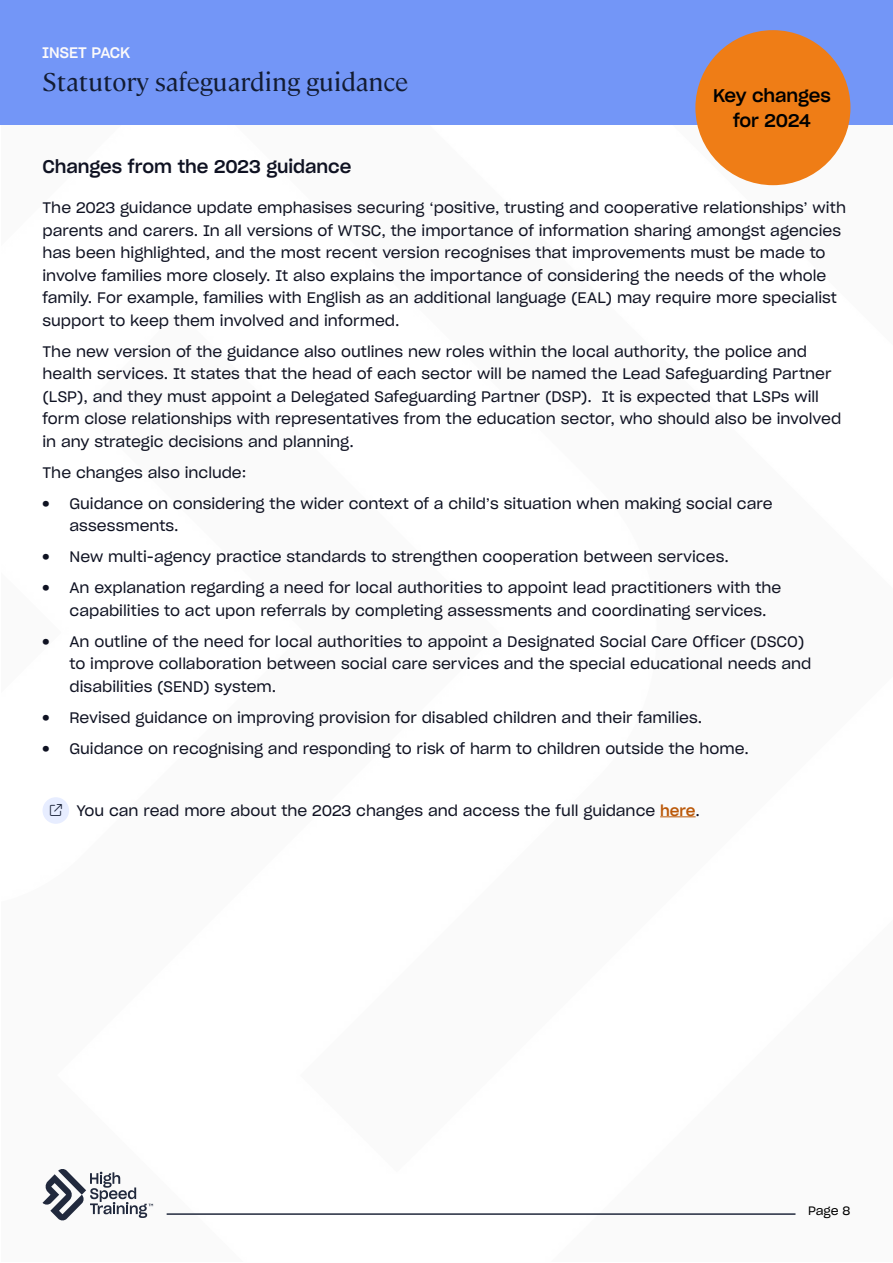
<style>
.page{position:relative;width:893px;height:1263px;background:#fff}
.page>*{position:absolute;margin:0;border:0;box-sizing:border-box;transform-origin:0 0}
.t1{font:25.5px "Cambon";color:#131c32}
.t2{font:18px "Sharp Grotesk Medium 20";color:#0f1222}
.t3{font:18px/25.2px "Sharp Grotesk Medium 20";letter-spacing:-.01em;color:#000;text-align:center}
.t4{font:15px/22.5px "Sharp Grotesk Book 20";color:#0f1222}
.t5{font:15px "Sharp Grotesk Medium 20";color:#fcfafa}
.t6{font:12px "Sharp Grotesk Book 20";color:#000}
.s1{font-family:"Cambon"}
.s2{color:#131c32}
.s3{font-family:"Sharp Grotesk Medium 20";color:#bb5808}
</style>
<div class="page">
<hr style="left:167px;top:1213px;width:628px;height:2px;background:#21293d">
<svg style="left:43px;top:1169px;width:110px;height:52px"></svg>
<div style="left:0;top:0;width:893px;height:124px;background:#7396f7"></div>
<hr style="left:660px;top:816px;width:36px;height:1px;background:#bb5808">
<div style="left:43px;top:797px;width:26px;height:27px;background:#e7edff;border-radius:50%"></div>
<div style="left:695px;top:30px;width:155px;height:155px;background:#ef7d16;border-radius:50%"></div>
<p class="t5" style="left:42px;top:40px;width:90px">INSET PACK</p>
<h1 class="t1" style="left:42px;top:63px;width:368px">Statutory safeguarding guidance</h1>
<p class="t3" style="left:713px;top:82px;width:119px">Key changes for 2024</p>
<p class="t2" style="left:43px;top:151px;width:310px">Changes from the 2023 guidance</p>
<p class="t4" style="left:43px;top:196px;width:805px">The 2023 guidance update emphasises securing ‘positive, trusting and cooperative relationships’ with parents and carers. In all versions of WTSC, the importance of information sharing amongst agencies has been highlighted, and the most recent version recognises that improvements must be made to involve families more closely. It also explains the importance of considering the needs of the whole family. For example, families with English as an additional language (EAL) may require more specialist support to keep them involved and informed.</p>
<p class="t4" style="left:43px;top:339px;width:800px">The new version of the guidance also outlines new roles within the local authority, the police and health services. It states that the head of each sector will be named the Lead Safeguarding Partner (LSP), and they must appoint a Delegated Safeguarding Partner (DSP). It is expected that LSPs will form close relationships with representatives from the education sector, who should also be involved in any strategic decisions and planning.</p>
<p class="t4" style="left:43px;top:460px;width:205px">The changes also include:</p>
<p class="t4" style="left:70px;top:491px;width:704px;text-indent:-27px"><span class="s1">•</span> Guidance on considering the wider context of a child’s situation when making social care assessments.</p>
<p class="t4" style="left:43px;top:545px;width:688px"><span class="s1">•</span> New multi-agency practice standards to strengthen cooperation between services.</p>
<p class="t4" style="left:70px;top:576px;width:713px;text-indent:-27px"><span class="s1">•</span> An explanation regarding a need for local authorities to appoint lead practitioners with the capabilities to act upon referrals by completing assessments and coordinating services.</p>
<p class="t4" style="left:70px;top:629px;width:743px;text-indent:-27px"><span class="s1">•</span> An outline of the need for local authorities to appoint a Designated Social Care Officer (DSCO) to improve collaboration between social care services and the special educational needs and disabilities (SEND) system.</p>
<p class="t4" style="left:43px;top:705px;width:661px"><span class="s1">•</span> Revised guidance on improving provision for disabled children and their families.</p>
<p class="t4" style="left:43px;top:736px;width:708px"><span class="s1">•</span> Guidance on recognising and responding to risk of harm to children outside the home.</p>
<p class="t4" style="left:50px;top:798px;width:652px"><span class="s2">▼■●●■</span> You can read more about the 2023 changes and access the full guidance <span class="s3">here</span>.</p>
<p class="t6" style="left:808px;top:1201px;width:44px">Page 8</p>
</div>
